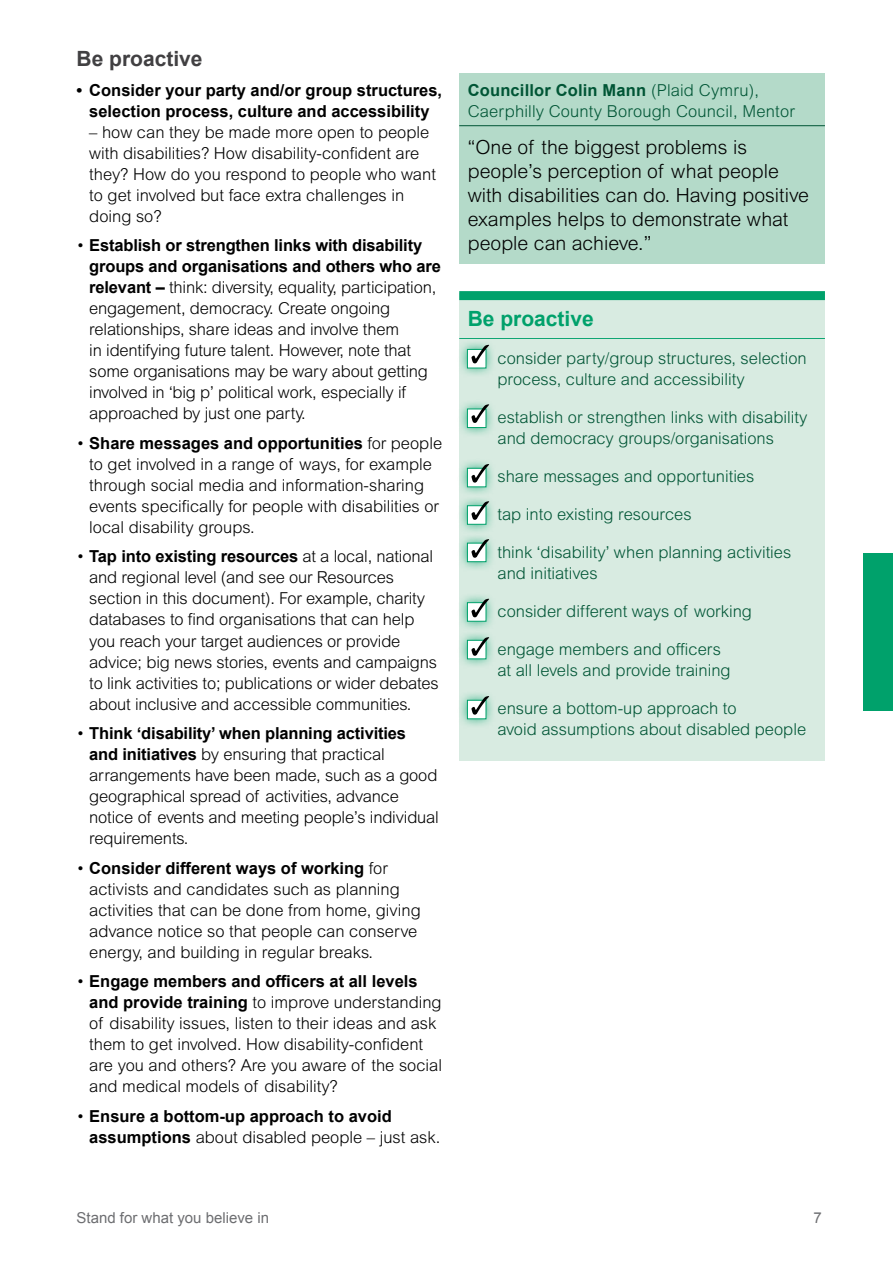
<style>
.page{position:relative;width:893px;height:1263px;background:#fff}
.page>*{position:absolute;margin:0;border:0;box-sizing:border-box;transform-origin:0 0}
.t1{font:700 21px "Arial";color:#414042}
.t2{font:700 21px "Arial";color:#00a16b}
.t3{font:300 19.5px/24px "Arial MT Std";color:#000}
.t4{font:300 16.5px/21px "Arial MT Std";letter-spacing:-.01em;color:#000}
.t5{font:300 16.5px/21px "Arial MT Std";color:#005535}
.t6{font:700 16.5px/21px "Arial";color:#000;text-align:center}
.t7{font:700 16.5px "Arial";letter-spacing:.01em;color:#005535}
.t8{font:15px "Arial";color:#6d6e71}
.s1{font-family:"Arial MT Std";font-weight:300}
.s2{font-family:"Arial";font-weight:700}
</style>
<div class="page">
<div style="left:863px;top:553px;width:30px;height:157px;background:#00a16b"></div>
<div style="left:459px;top:73px;width:366px;height:57px;background:#b4dac9"></div>
<hr style="left:459px;top:125px;width:366px;height:1px;background:#005535">
<div style="left:459px;top:127px;width:366px;height:136px;background:#b4dac9"></div>
<div style="left:459px;top:293px;width:366px;height:46px;background:#d8ebe1"></div>
<div style="left:459px;top:291px;width:366px;height:9px;background:#00a16b"></div>
<hr style="left:459px;top:338px;width:366px;height:1px;background:#00a16b">
<div style="left:459px;top:339px;width:366px;height:71px;background:#d8ebe1"></div>
<div style="left:459px;top:398px;width:366px;height:71px;background:#d8ebe1"></div>
<div style="left:459px;top:457px;width:366px;height:50px;background:#d8ebe1"></div>
<div style="left:459px;top:495px;width:366px;height:50px;background:#d8ebe1"></div>
<div style="left:459px;top:533px;width:366px;height:71px;background:#d8ebe1"></div>
<div style="left:459px;top:592px;width:366px;height:50px;background:#d8ebe1"></div>
<div style="left:459px;top:630px;width:366px;height:71px;background:#d8ebe1"></div>
<div style="left:459px;top:689px;width:366px;height:71px;background:#d8ebe1"></div>
<div style="left:457px;top:339px;width:39px;height:39px;background:#00a16b;opacity:.75"></div>
<div style="left:467px;top:349px;width:19px;height:19px;background:#fff;border:1px solid #00a16b"></div>
<div style="left:457px;top:399px;width:39px;height:39px;background:#00a16b;opacity:.75"></div>
<div style="left:467px;top:409px;width:19px;height:19px;background:#fff;border:1px solid #00a16b"></div>
<div style="left:457px;top:458px;width:39px;height:39px;background:#00a16b;opacity:.75"></div>
<div style="left:467px;top:468px;width:19px;height:19px;background:#fff;border:1px solid #00a16b"></div>
<div style="left:457px;top:495px;width:39px;height:39px;background:#00a16b;opacity:.75"></div>
<div style="left:467px;top:505px;width:19px;height:20px;background:#fff;border:1px solid #00a16b"></div>
<div style="left:457px;top:533px;width:39px;height:39px;background:#00a16b;opacity:.75"></div>
<div style="left:467px;top:543px;width:19px;height:19px;background:#fff;border:1px solid #00a16b"></div>
<div style="left:457px;top:592px;width:39px;height:39px;background:#00a16b;opacity:.75"></div>
<div style="left:467px;top:602px;width:19px;height:20px;background:#fff;border:1px solid #00a16b"></div>
<div style="left:457px;top:630px;width:39px;height:39px;background:#00a16b;opacity:.75"></div>
<div style="left:467px;top:640px;width:19px;height:19px;background:#fff;border:1px solid #00a16b"></div>
<div style="left:457px;top:690px;width:39px;height:39px;background:#00a16b;opacity:.75"></div>
<div style="left:467px;top:700px;width:19px;height:19px;background:#fff;border:1px solid #00a16b"></div>
<svg style="left:471px;top:404px;width:18px;height:19px"></svg>
<svg style="left:471px;top:464px;width:18px;height:19px"></svg>
<svg style="left:471px;top:501px;width:18px;height:19px"></svg>
<svg style="left:471px;top:539px;width:18px;height:19px"></svg>
<svg style="left:471px;top:599px;width:18px;height:18px"></svg>
<svg style="left:471px;top:637px;width:18px;height:19px"></svg>
<svg style="left:471px;top:696px;width:18px;height:19px"></svg>
<svg style="left:471px;top:345px;width:18px;height:18px"></svg>
<p class="t1" style="left:77px;top:45px;width:128px">Be proactive</p>
<p class="t6" style="left:77px;top:80px;width:367px">• Consider your party and/or group structures, selection process, culture and accessibility</p>
<p class="t4" style="left:89px;top:122px;width:348px">– how can they be made more open to people with disabilities? How disability-confident are they? How do you respond to people who want to get involved but face extra challenges in doing so?</p>
<p class="t6" style="left:89px;top:236px;width:353px;text-align:left;text-indent:-13px"><span class="s1">•</span> Establish or strengthen links with disability groups and organisations and others who are</p>
<p class="t4" style="left:89px;top:277px;width:348px"><span class="s2">relevant –</span> think: diversity, equality, participation, engagement, democracy. Create ongoing relationships, share ideas and involve them<br>in identifying future talent. However, note that some organisations may be wary about getting involved in ‘big p’ political work, especially if approached by just one party.</p>
<p class="t6" style="left:77px;top:433px;width:367px"><span class="s1">•</span> Share messages and opportunities <span class="s1">for people</span></p>
<p class="t4" style="left:89px;top:454px;width:351px">to get involved in a range of ways, for example through social media and information-sharing events specifically for people with disabilities or local disability groups.</p>
<p class="t6" style="left:77px;top:547px;width:358px"><span class="s1">•</span> Tap into existing resources <span class="s1">at a local, national</span></p>
<p class="t4" style="left:89px;top:567px;width:351px">and regional level (and see our Resources section in this document). For example, charity databases to find organisations that can help you reach your target audiences or provide advice; big news stories, events and campaigns to link activities to; publications or wider debates about inclusive and accessible communities.</p>
<p class="t6" style="left:77px;top:723px;width:331px"><span class="s1">•</span> Think ‘disability’ when planning activities</p>
<p class="t4" style="left:89px;top:744px;width:351px"><span class="s2">and initiatives</span> by ensuring that practical arrangements have been made, such as a good geographical spread of activities, advance notice of events and meeting people’s individual requirements.</p>
<p class="t6" style="left:77px;top:858px;width:313px"><span class="s1">•</span> Consider different ways of working <span class="s1">for</span></p>
<p class="t4" style="left:89px;top:878px;width:333px">activists and candidates such as planning activities that can be done from home, giving advance notice so that people can conserve energy, and building in regular breaks.</p>
<p class="t6" style="left:77px;top:971px;width:343px"><span class="s1">•</span> Engage members and officers at all levels</p>
<p class="t4" style="left:89px;top:992px;width:354px"><span class="s2">and provide training</span> to improve understanding of disability issues, listen to their ideas and ask them to get involved. How disability-confident are you and others? Are you aware of the social and medical models of disability?</p>
<p class="t6" style="left:77px;top:1106px;width:317px"><span class="s1">•</span> Ensure a bottom-up approach to avoid</p>
<p class="t4" style="left:89px;top:1126px;width:353px"><span class="s2">assumptions</span> about disabled people – just ask.</p>
<p class="t7" style="left:468px;top:79px;width:293px">Councillor Colin Mann <span class="s1">(Plaid Cymru),</span></p>
<p class="t5" style="left:468px;top:100px;width:329px">Caerphilly County Borough Council, Mentor</p>
<p class="t3" style="left:468px;top:135px;width:343px">“One of the biggest problems is people’s perception of what people with disabilities can do. Having positive examples helps to demonstrate what people can achieve.”</p>
<p class="t2" style="left:468px;top:304px;width:128px">Be proactive</p>
<p class="t5" style="left:497px;top:347px;width:311px">consider party/group structures, selection process, culture and accessibility</p>
<p class="t5" style="left:497px;top:406px;width:311px">establish or strengthen links with disability and democracy groups/organisations</p>
<p class="t5" style="left:497px;top:465px;width:258px">share messages and opportunities</p>
<p class="t5" style="left:497px;top:503px;width:196px">tap into existing resources</p>
<p class="t5" style="left:497px;top:541px;width:295px">think ‘disability’ when planning activities and initiatives</p>
<p class="t5" style="left:497px;top:600px;width:256px">consider different ways of working</p>
<p class="t5" style="left:497px;top:638px;width:235px">engage members and officers at all levels and provide training</p>
<p class="t5" style="left:497px;top:697px;width:310px">ensure a bottom-up approach to<br>avoid assumptions about disabled people</p>
<p class="t8" style="left:77px;top:1208px;width:194px">Stand for what you believe in</p>
<p class="t8" style="left:813px;top:1208px;width:10px">7</p>
</div>
